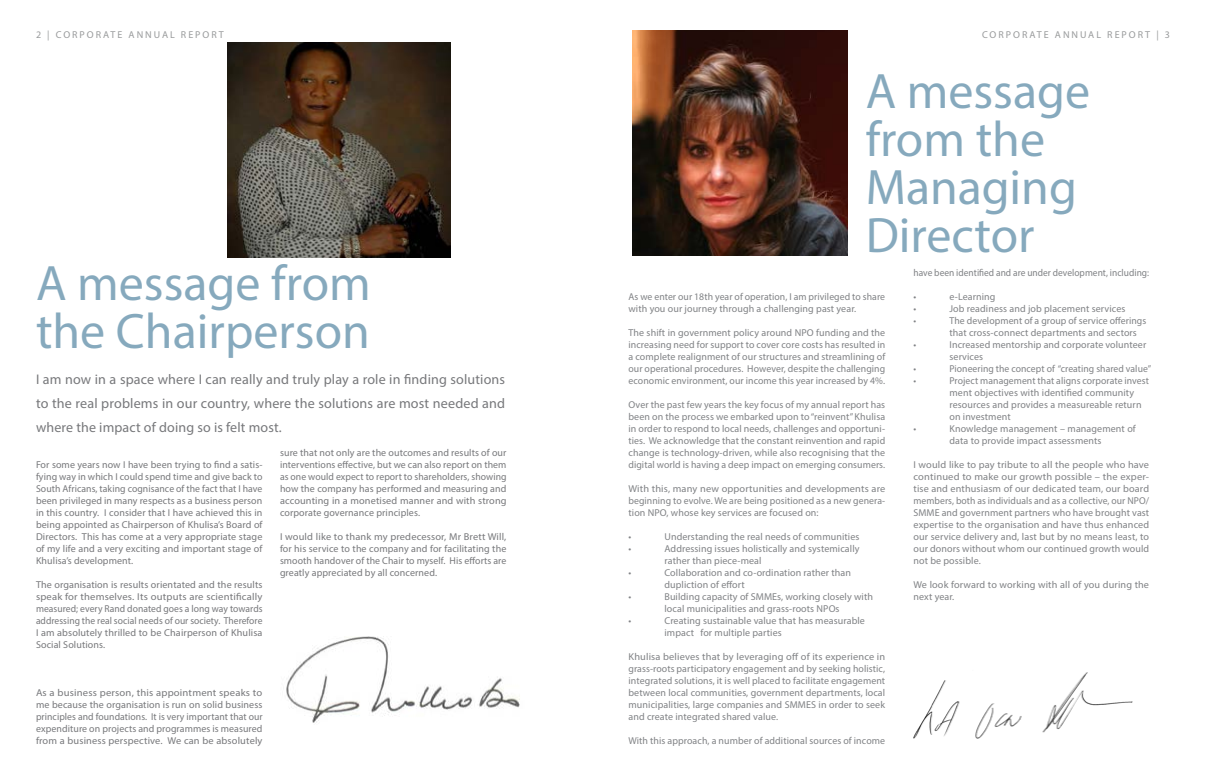
<style>
.page{position:relative;width:1206px;height:783px;background:#fff}
.page>*{position:absolute;margin:0;border:0;box-sizing:border-box;transform-origin:0 0}
.t1{font:50px/48px "Myriad Pro";color:#6894ad}
.t2{font:14px/24px "Myriad Pro";letter-spacing:.01em;color:#77787b;text-align:justify}
.t3{font:10px/12px "Myriad Pro";letter-spacing:.01em;color:#808285}
.t4{font:10px/12px "Myriad Pro";letter-spacing:.01em;color:#77787b;text-align:justify}
.t5{font:10px/12px "Myriad Pro";letter-spacing:.01em;color:#808285;text-align:justify;scale:1.04 1}
.t6{font:10px/12px "Myriad Pro";letter-spacing:.01em;color:#77787b;text-align:justify;scale:1.06 1}
.t7{font:10px/12px "Myriad Pro";letter-spacing:.01em;color:#77787b;text-align:justify;scale:1.04 1}
.t8{font:10px "Myriad Pro";letter-spacing:.01em;color:#808285;scale:.94 1}
.t9{font:10px "Myriad Pro";letter-spacing:.2em;color:#999b9c}
</style>
<div class="page">
<img style="left:286px;top:637px;width:234px;height:86px">
<img style="left:914px;top:672px;width:219px;height:67px">
<img style="left:227px;top:43px;width:223px;height:214px">
<img style="left:632px;top:30px;width:216px;height:226px">
<p class="t9" style="left:36px;top:29px;width:189px">2 | CORPORATE ANNUAL REPORT</p>
<p class="t9" style="left:982px;top:29px;width:189px">CORPORATE ANNUAL REPORT | 3</p>
<h1 class="t1" style="left:36px;top:258px;width:336px">A message from the Chairperson</h1>
<h2 class="t2" style="left:36px;top:367px;width:471px">I am now in a space where I can really and truly play a role in finding solutions to the real problems in our country, where the solutions are most needed and where the impact of doing so is felt most.</h2>
<p class="t4" style="left:36px;top:458px;width:228px">For some years now I have been trying to find a satis&shy;fying way in which I could spend time and give back to South Africans, taking cognisance of the fact that I have been privileged in many respects as a business person in this country. I consider that I have achieved this in being appointed as Chairperson of Khulisa’s Board of Directors. This has come at a very appropriate stage of my life and a very exciting and important stage of Khulisa’s development.</p>
<p class="t4" style="left:36px;top:578px;width:228px">The organisation is results orientated and the results speak for themselves. Its outputs are scientifically measured; every Rand donated goes a long way towards addressing the real social needs of our society. Therefore I am absolutely thrilled to be Chairperson of Khulisa Social Solutions.</p>
<p class="t6" style="left:36px;top:686px;width:215px">As a business person, this appointment speaks to me because the organisation is run on solid business principles and foundations. It is very important that our expenditure on projects and programmes is measured from a business perspective. We can be absolutely</p>
<p class="t4" style="left:280px;top:446px;width:228px">sure that not only are the outcomes and results of our interventions effective, but we can also report on them as one would expect to report to shareholders, showing how the company has performed and measuring and accounting in a monetised manner and with strong corporate governance principles.</p>
<p class="t7" style="left:280px;top:530px;width:219px">I would like to thank my predecessor, Mr Brett Will, for his service to the company and for facilitating the smooth handover of the Chair to myself. His efforts are greatly appreciated by all concerned.</p>
<h1 class="t1" style="left:866px;top:66px;width:226px">A message from the<br>Managing<br>Director</h1>
<p class="t3" style="left:628px;top:290px;width:258px">As we enter our 18th year of operation, I am privileged to share with you our journey through a challenging past year.</p>
<p class="t3" style="left:628px;top:326px;width:258px;text-align:justify">The shift in government policy around NPO funding and the increasing need for support to cover core costs has resulted in a complete realignment of our structures and streamlining of our operational procedures. However, despite the challenging economic environment, our income this year increased by 4%.</p>
<p class="t3" style="left:628px;top:398px;width:258px;text-align:justify">Over the past few years the key focus of my annual report has been on the process we embarked upon to “reinvent” Khulisa in order to respond to local needs, challenges and opportuni&shy;ties. We acknowledge that the constant reinvention and rapid change is technology-driven, while also recognising that the digital world is having a deep impact on emerging consumers.</p>
<p class="t5" style="left:628px;top:482px;width:248px">With this, many new opportunities and developments are beginning to evolve. We are being positioned as a new genera&shy;tion NPO, whose key services are focused on:</p>
<p class="t3" style="left:628px;top:530px;width:4px">•</p>
<p class="t3" style="left:664px;top:530px;width:196px">Understanding the real needs of communities</p>
<p class="t3" style="left:628px;top:542px;width:4px">•</p>
<p class="t3" style="left:664px;top:542px;width:197px">Addressing issues holistically and systemically rather than piece-meal</p>
<p class="t3" style="left:628px;top:566px;width:4px">•</p>
<p class="t3" style="left:664px;top:566px;width:188px">Collaboration and co-ordination rather than dupliction of effort</p>
<p class="t3" style="left:628px;top:590px;width:4px">•</p>
<p class="t3" style="left:664px;top:590px;width:210px">Building capacity of SMMEs, working closely with local municipalities and grass-roots NPOs</p>
<p class="t3" style="left:628px;top:614px;width:4px">•</p>
<p class="t3" style="left:664px;top:614px;width:202px">Creating sustainable value that has measurable impact for multiple parties</p>
<p class="t5" style="left:628px;top:650px;width:248px">Khulisa believes that by leveraging off of its experience in grass-roots participatory engagement and by seeking holistic, integrated solutions, it is well placed to facilitate engagement between local communities, government departments, local municipalities, large companies and SMMES in order to seek and create integrated shared value.</p>
<p class="t3" style="left:628px;top:734px;width:258px">With this approach, a number of additional sources of income</p>
<p class="t8" style="left:914px;top:266px;width:252px">have been identified and are under development, including:</p>
<p class="t3" style="left:914px;top:290px;width:4px">•</p>
<p class="t3" style="left:950px;top:290px;width:48px">e-Learning</p>
<p class="t3" style="left:914px;top:302px;width:4px">•</p>
<p class="t3" style="left:950px;top:302px;width:177px">Job readiness and job placement services</p>
<p class="t3" style="left:914px;top:314px;width:4px">•</p>
<p class="t3" style="left:949px;top:314px;width:198px">The development of a group of service offerings that cross-connect departments and sectors</p>
<p class="t3" style="left:914px;top:338px;width:4px">•</p>
<p class="t3" style="left:950px;top:338px;width:198px">Increased mentorship and corporate volunteer services</p>
<p class="t3" style="left:914px;top:362px;width:4px">•</p>
<p class="t3" style="left:950px;top:362px;width:203px">Pioneering the concept of “creating shared value”</p>
<p class="t3" style="left:914px;top:374px;width:4px">•</p>
<p class="t3" style="left:949px;top:374px;width:201px">Project management that aligns corporate invest ment objectives with identified community resources and provides a measureable return on investment</p>
<p class="t3" style="left:914px;top:422px;width:4px">•</p>
<p class="t3" style="left:950px;top:422px;width:188px">Knowledge management – management of data to provide impact assessments</p>
<p class="t3" style="left:914px;top:458px;width:237px;text-align:justify">I would like to pay tribute to all the people who have continued to make our growth possible – the exper&shy;tise and enthusiasm of our dedicated team, our board members, both as individuals and as a collective, our NPO/ SMME and government partners who have brought vast expertise to the organisation and have thus enhanced our service delivery and, last but by no means least, to our donors without whom our continued growth would not be possible.</p>
<p class="t3" style="left:914px;top:578px;width:237px">We look forward to working with all of you during the next year.</p>
</div>
